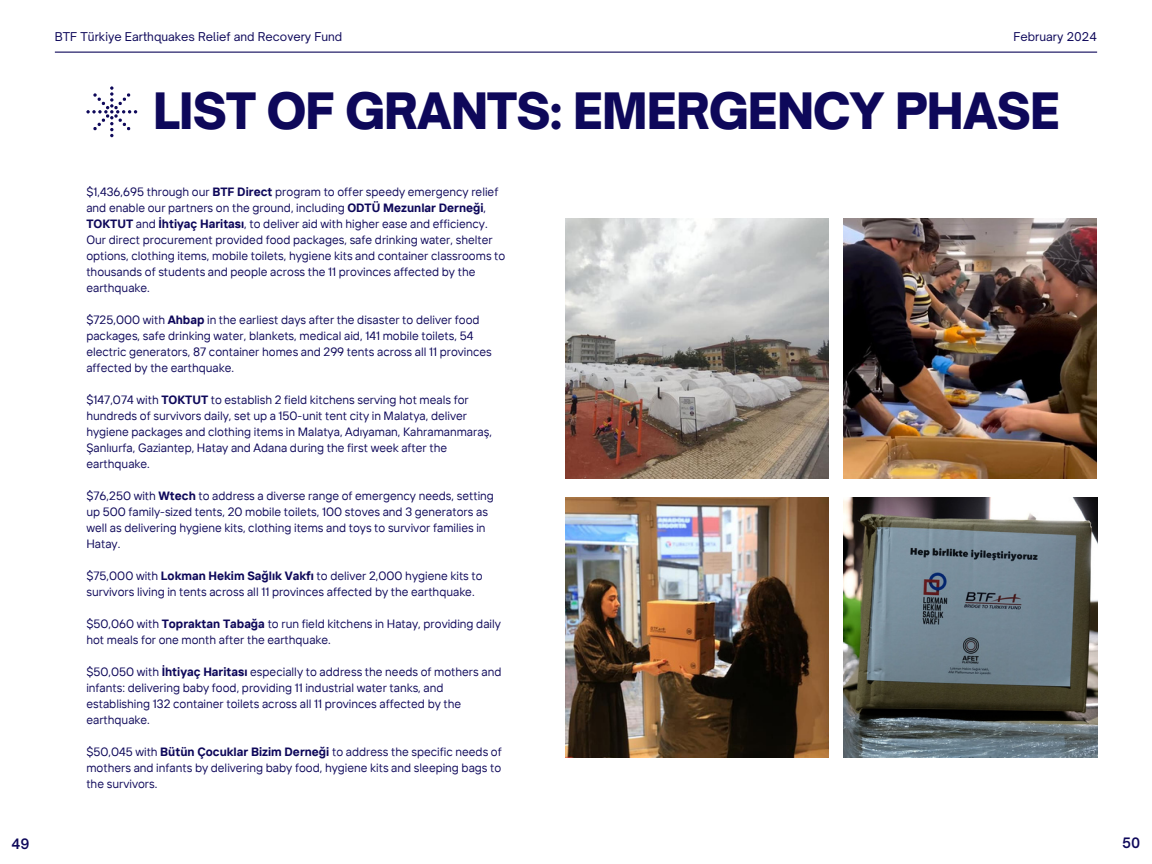
<style>
.page{position:relative;width:1152px;height:864px;background:#fff}
.page>*{position:absolute;margin:0;border:0;box-sizing:border-box;transform-origin:0 0}
.t1{font:900 48px "Open Sauce One";letter-spacing:-.02em;color:#0e085a}
.t2{font:600 13.8px "Open Sauce One";color:#0e085a}
.t3{font:12px/16px "TT Interphases";color:#0e085a}
.t4{font:11.7px "Open Sauce One";color:#0e085a}
.s1{font-weight:700}
</style>
<div class="page">
<img style="left:843px;top:498px;width:255px;height:259px">
<img style="left:843px;top:219px;width:254px;height:260px">
<img style="left:566px;top:498px;width:262px;height:259px">
<img style="left:566px;top:219px;width:262px;height:260px">
<svg style="left:86px;top:86px;width:51px;height:51px"></svg>
<hr style="left:55px;top:52px;width:1042px;height:1px;background:#0e085a">
<p class="t4" style="left:55px;top:30px;width:289px">BTF Türkiye Earthquakes Relief and Recovery Fund</p>
<p class="t4" style="left:1014px;top:30px;width:85px">February 2024</p>
<h1 class="t1" style="left:153px;top:81px;width:908px">LIST OF GRANTS: EMERGENCY PHASE</h1>
<p class="t3" style="left:86px;top:184px;width:420px">$1,436,695 through our <span class="s1">BTF Direct</span> program to offer speedy emergency relief and enable our partners on the ground, including <span class="s1">ODTÜ Mezunlar Derneği</span>, <span class="s1">TOKTUT</span> and <span class="s1">İhtiyaç Haritası</span>, to deliver aid with higher ease and efficiency.<br>Our direct procurement provided food packages, safe drinking water, shelter options, clothing items, mobile toilets, hygiene kits and container classrooms to thousands of students and people across the 11 provinces affected by the earthquake.</p>
<p class="t3" style="left:86px;top:312px;width:407px">$725,000 with <span class="s1">Ahbap</span> in the earliest days after the disaster to deliver food packages, safe drinking water, blankets, medical aid, 141 mobile toilets, 54 electric generators, 87 container homes and 299 tents across all 11 provinces affected by the earthquake.</p>
<p class="t3" style="left:86px;top:392px;width:407px">$147,074 with <span class="s1">TOKTUT</span> to establish 2 field kitchens serving hot meals for hundreds of survivors daily, set up a 150-unit tent city in Malatya, deliver hygiene packages and clothing items in Malatya, Adıyaman, Kahramanmaraş, Şanlıurfa, Gaziantep, Hatay and Adana during the first week after the earthquake.</p>
<p class="t3" style="left:86px;top:488px;width:409px">$76,250 with <span class="s1">Wtech</span> to address a diverse range of emergency needs, setting up 500 family-sized tents, 20 mobile toilets, 100 stoves and 3 generators as well as delivering hygiene kits, clothing items and toys to survivor families in Hatay.</p>
<p class="t3" style="left:86px;top:568px;width:398px">$75,000 with <span class="s1">Lokman Hekim Sağlık Vakfı</span> to deliver 2,000 hygiene kits to survivors living in tents across all 11 provinces affected by the earthquake.</p>
<p class="t3" style="left:86px;top:616px;width:416px">$50,060 with <span class="s1">Topraktan Tabağa</span> to run field kitchens in Hatay, providing daily hot meals for one month after the earthquake.</p>
<p class="t3" style="left:86px;top:664px;width:417px">$50,050 with <span class="s1">İhtiyaç Haritası</span> especially to address the needs of mothers and infants: delivering baby food, providing 11 industrial water tanks, and establishing 132 container toilets across all 11 provinces affected by the earthquake.</p>
<p class="t3" style="left:86px;top:744px;width:417px;text-align:justify">$50,045 with <span class="s1">Bütün Çocuklar Bizim Derneği</span> to address the specific needs of mothers and infants by delivering baby food, hygiene kits and sleeping bags to the survivors.</p>
<p class="t2" style="left:12px;top:835px;width:20px">49</p>
<p class="t2" style="left:1122px;top:834px;width:20px">50</p>
</div>
